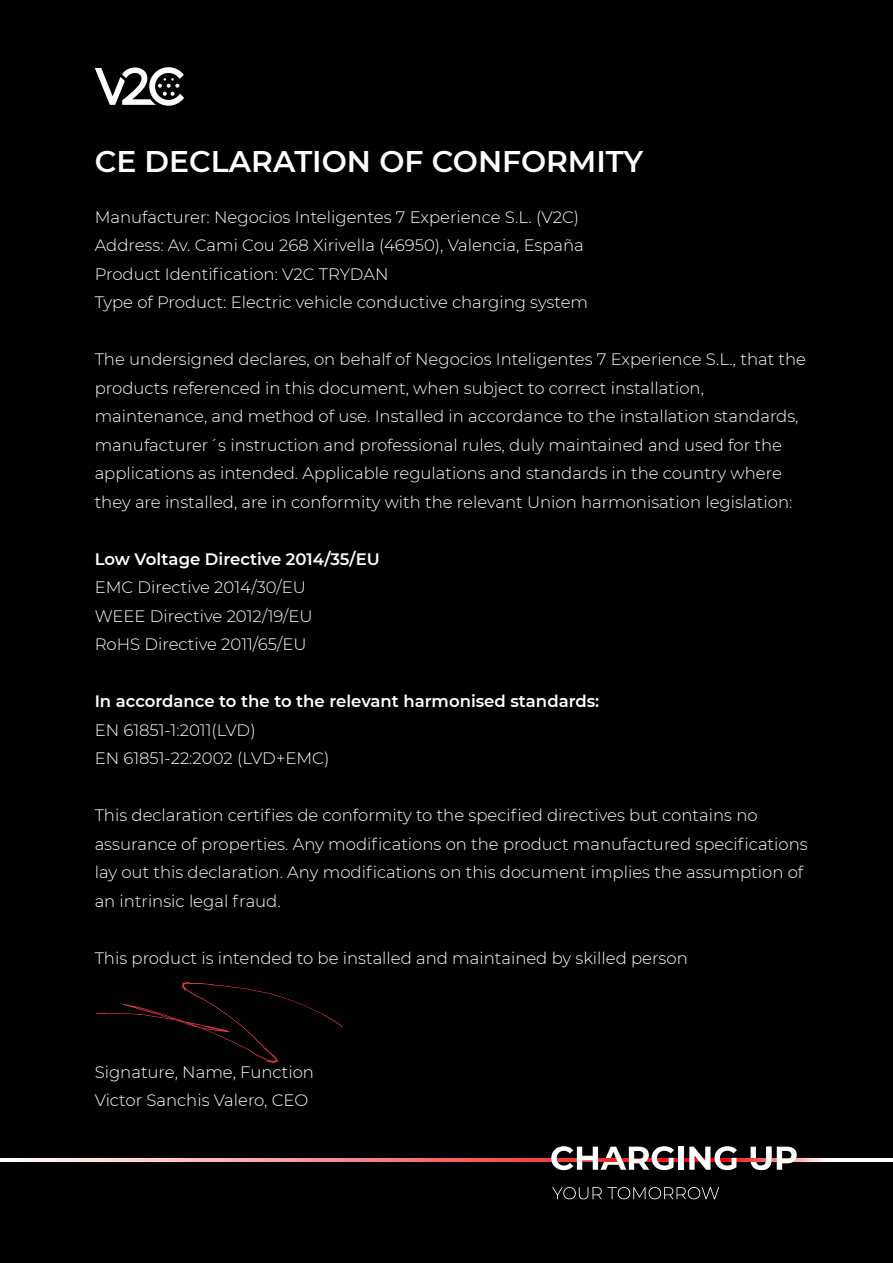
<style>
.page{position:relative;width:893px;height:1263px;background:#fff}
.page>*{position:absolute;margin:0;border:0;box-sizing:border-box;transform-origin:0 0}
.t1{font:600 29.85px "Montserrat";color:#fff}
.t2{font:300 16.5px/28.5px "Montserrat";color:#fff}
.t3{font:600 16.5px "Montserrat";color:#fff}
</style>
<div class="page">
<div style="left:1px;top:1px;width:892px;height:1262px;background:#000"></div>
<svg style="left:95px;top:67px;width:89px;height:39px"></svg>
<svg style="left:1px;top:1158px;width:892px;height:3px"></svg>
<svg style="left:552px;top:1187px;width:167px;height:12px"></svg>
<svg style="left:551px;top:1146px;width:123px;height:24px"></svg>
<div style="left:678px;top:1146px;width:6px;height:24px;background:#fff"></div>
<svg style="left:689px;top:1146px;width:48px;height:24px"></svg>
<svg style="left:751px;top:1146px;width:20px;height:24px"></svg>
<svg style="left:777px;top:1146px;width:20px;height:24px"></svg>
<img style="left:97px;top:983px;width:246px;height:79px">
<h1 class="t1" style="left:95px;top:140px;width:550px">CE DECLARATION OF CONFORMITY</h1>
<p class="t2" style="left:95px;top:202px;width:495px">Manufacturer: Negocios Inteligentes 7 Experience S.L. (V2C)<br>Address: Av. Cami Cou 268 Xirivella (46950), Valencia, España Product Identification: V2C TRYDAN<br>Type of Product: Electric vehicle conductive charging system</p>
<p class="t2" style="left:95px;top:345px;width:713px">The undersigned declares, on behalf of Negocios Inteligentes 7 Experience S.L., that the products referenced in this document, when subject to correct installation, maintenance, and method of use. Installed in accordance to the installation standards, manufacturer´s instruction and professional rules, duly maintained and used for the applications as intended. Applicable regulations and standards in the country where they are installed, are in conformity with the relevant Union harmonisation legislation:</p>
<p class="t3" style="left:95px;top:547px;width:287px">Low Voltage Directive 2014/35/EU</p>
<p class="t2" style="left:95px;top:573px;width:219px">EMC Directive 2014/30/EU<br>WEEE Directive 2012/19/EU<br>RoHS Directive 2011/65/EU</p>
<p class="t3" style="left:95px;top:690px;width:506px">In accordance to the to the relevant harmonised standards:</p>
<p class="t2" style="left:95px;top:715px;width:236px">EN 61851-1:2011(LVD)<br>EN 61851-22:2002 (LVD+EMC)</p>
<p class="t2" style="left:95px;top:801px;width:714px">This declaration certifies de conformity to the specified directives but contains no assurance of properties. Any modifications on the product manufactured specifications lay out this declaration. Any modifications on this document implies the assumption of an intrinsic legal fraud.</p>
<p class="t2" style="left:95px;top:943px;width:595px">This product is intended to be installed and maintained by skilled person</p>
<p class="t2" style="left:95px;top:1057px;width:221px">Signature, Name, Function<br>Victor Sanchis Valero, CEO</p>
</div>
